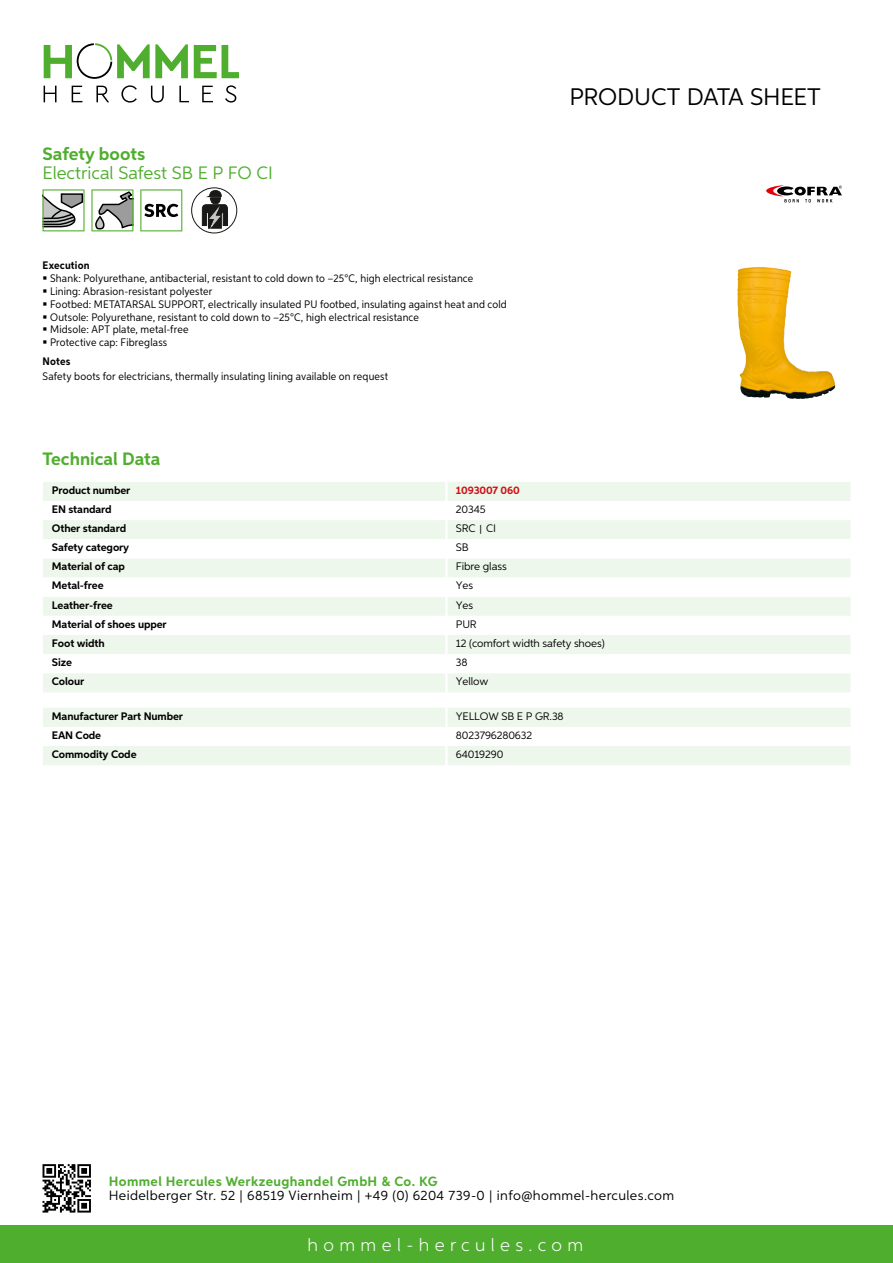
<style>
.page{position:relative;width:893px;height:1263px;background:#fff}
.page>*{position:absolute;margin:0;border:0;box-sizing:border-box;transform-origin:0 0}
.t1{font:24px "Aspira";letter-spacing:-.01em;color:#000}
.t2{font:700 18px "Aspira";color:#50ae2f}
.t3{font:18px "Aspira";color:#50ae2f}
.t4{font:300 18px "Aspira";letter-spacing:.3em;color:#fff}
.t5{font:13.5px "Aspira";letter-spacing:.03em;color:#000}
.t6{font:700 13.5px "Aspira";letter-spacing:.03em;color:#50ae2f}
.t7{font:10.95px/12.8px "Aspira Nar";letter-spacing:.015em;color:#000}
.t8{font:700 10.95px "Aspira";letter-spacing:-.01em;color:#000}
.t9{font:10.95px "Aspira";letter-spacing:-.01em;color:#000}
.t10{font:700 10.95px "Aspira Nar";letter-spacing:.015em;color:#000}
.t11{font:700 10.95px "Aspira";letter-spacing:-.01em;color:#cd1013}
.s1{font-family:"Wuerth Global";font-size:10.5px}
</style>
<div class="page">
<div style="left:0;top:1226px;width:893px;height:37px;background:#50ae2f"></div>
<svg style="left:43px;top:1164px;width:48px;height:48px"></svg>
<svg style="left:194px;top:45px;width:45px;height:33px"></svg>
<svg style="left:44px;top:43px;width:144px;height:36px"></svg>
<svg style="left:44px;top:86px;width:13px;height:16px"></svg>
<svg style="left:72px;top:86px;width:10px;height:16px"></svg>
<svg style="left:96px;top:86px;width:13px;height:16px"></svg>
<svg style="left:121px;top:85px;width:16px;height:18px"></svg>
<svg style="left:151px;top:86px;width:13px;height:17px"></svg>
<svg style="left:179px;top:86px;width:10px;height:16px"></svg>
<svg style="left:202px;top:86px;width:11px;height:16px"></svg>
<svg style="left:225px;top:85px;width:11px;height:18px"></svg>
<div style="left:43px;top:482px;width:807px;height:210px;background:#eef7eb"></div>
<svg style="left:43px;top:501px;width:807px;height:172px"></svg>
<hr style="left:445px;top:482px;width:3px;height:19px;background:#fff">
<hr style="left:445px;top:501px;width:3px;height:19px;background:#fff">
<hr style="left:445px;top:520px;width:3px;height:19px;background:#fff">
<hr style="left:445px;top:539px;width:3px;height:19px;background:#fff">
<hr style="left:445px;top:558px;width:3px;height:19px;background:#fff">
<hr style="left:445px;top:577px;width:3px;height:20px;background:#fff">
<hr style="left:445px;top:597px;width:3px;height:19px;background:#fff">
<hr style="left:445px;top:616px;width:3px;height:19px;background:#fff">
<hr style="left:445px;top:635px;width:3px;height:19px;background:#fff">
<hr style="left:445px;top:654px;width:3px;height:19px;background:#fff">
<hr style="left:445px;top:673px;width:3px;height:19px;background:#fff">
<svg style="left:43px;top:708px;width:807px;height:57px"></svg>
<hr style="left:445px;top:746px;width:3px;height:19px;background:#fff">
<svg style="left:43px;top:189px;width:42px;height:42px"></svg>
<svg style="left:91px;top:189px;width:42px;height:42px"></svg>
<svg style="left:140px;top:189px;width:42px;height:42px"></svg>
<svg style="left:202px;top:190px;width:26px;height:39px"></svg>
<div style="left:191px;top:188px;width:46px;height:45px;border:1px solid #191917;border-radius:50%"></div>
<img style="left:737px;top:267px;width:98px;height:132px">
<svg style="left:766px;top:185px;width:76px;height:17px"></svg>
<h2 class="t2" style="left:43px;top:142px;width:104px">Safety boots</h2>
<h2 class="t3" style="left:43px;top:162px;width:232px">Electrical Safest SB E P FO CI</h2>
<p class="t10" style="left:43px;top:259px;width:49px">Execution</p>
<p class="t7" style="left:50px;top:272px;width:458px">Shank: Polyurethane, antibacterial, resistant to cold down to –25°C, high electrical resistance<br>Lining: Abrasion-resistant polyester<br>Footbed: METATARSAL SUPPORT, electrically insulated PU footbed, insulating against heat and cold Outsole: Polyurethane, resistant to cold down to –25°C, high electrical resistance<br>Midsole: APT plate, metal-free<br>Protective cap: Fibreglass</p>
<p class="t10" style="left:43px;top:355px;width:29px">Notes</p>
<p class="t7" style="left:43px;top:370px;width:347px">Safety boots for electricians, thermally insulating lining available on request</p>
<h1 class="t1" style="left:569px;top:82px;width:253px">Product data sh eet</h1>
<h2 class="t2" style="left:43px;top:448px;width:120px">Technical Data</h2>
<p class="t8" style="left:52px;top:483px;width:80px">Product number</p>
<p class="t11" style="left:456px;top:483px;width:66px">1093007 060</p>
<p class="t8" style="left:52px;top:502px;width:61px">EN standard</p>
<p class="t9" style="left:456px;top:502px;width:31px">20345</p>
<p class="t8" style="left:52px;top:521px;width:76px">Other standard</p>
<p class="t9" style="left:456px;top:522px;width:42px">SRC <span class="s1">|</span>CI</p>
<p class="t8" style="left:52px;top:541px;width:79px">Safety category</p>
<p class="t9" style="left:456px;top:541px;width:14px">SB</p>
<p class="t8" style="left:52px;top:560px;width:75px">Material of cap</p>
<p class="t9" style="left:456px;top:560px;width:52px">Fibre glass</p>
<p class="t8" style="left:52px;top:579px;width:53px">Metal-free</p>
<p class="t9" style="left:456px;top:579px;width:19px">Yes</p>
<p class="t8" style="left:52px;top:598px;width:62px">Leather-free</p>
<p class="t9" style="left:456px;top:598px;width:19px">Yes</p>
<p class="t8" style="left:52px;top:617px;width:116px">Material of shoes upper</p>
<p class="t9" style="left:456px;top:617px;width:14px">PUR</p>
<p class="t8" style="left:52px;top:636px;width:54px">Foot width</p>
<p class="t9" style="left:456px;top:636px;width:150px">12 (comfort width safety shoes)</p>
<p class="t8" style="left:52px;top:655px;width:22px">Size</p>
<p class="t9" style="left:456px;top:655px;width:13px">38</p>
<p class="t8" style="left:52px;top:675px;width:34px">Colour</p>
<p class="t9" style="left:456px;top:675px;width:34px">Yellow</p>
<p class="t8" style="left:52px;top:709px;width:133px">Manufacturer Part Number</p>
<p class="t9" style="left:456px;top:709px;width:109px">YELLOW SB E P GR.38</p>
<p class="t8" style="left:52px;top:728px;width:51px">EAN Code</p>
<p class="t9" style="left:456px;top:728px;width:78px">8023796280632</p>
<p class="t8" style="left:52px;top:747px;width:86px">Commodity Code</p>
<p class="t9" style="left:456px;top:747px;width:49px">64019290</p>
<p class="t6" style="left:109px;top:1172px;width:330px">Hommel Hercules Werkzeughandel GmbH &amp; Co. KG</p>
<p class="t5" style="left:109px;top:1187px;width:567px">Heidelberger Str. 52 | 68519 Viernheim | +49 (0) 6204 739-0 | info@hommel-hercules.com</p>
<h2 class="t4" style="left:307px;top:1234px;width:277px">hommel-hercules.com</h2>
</div>
